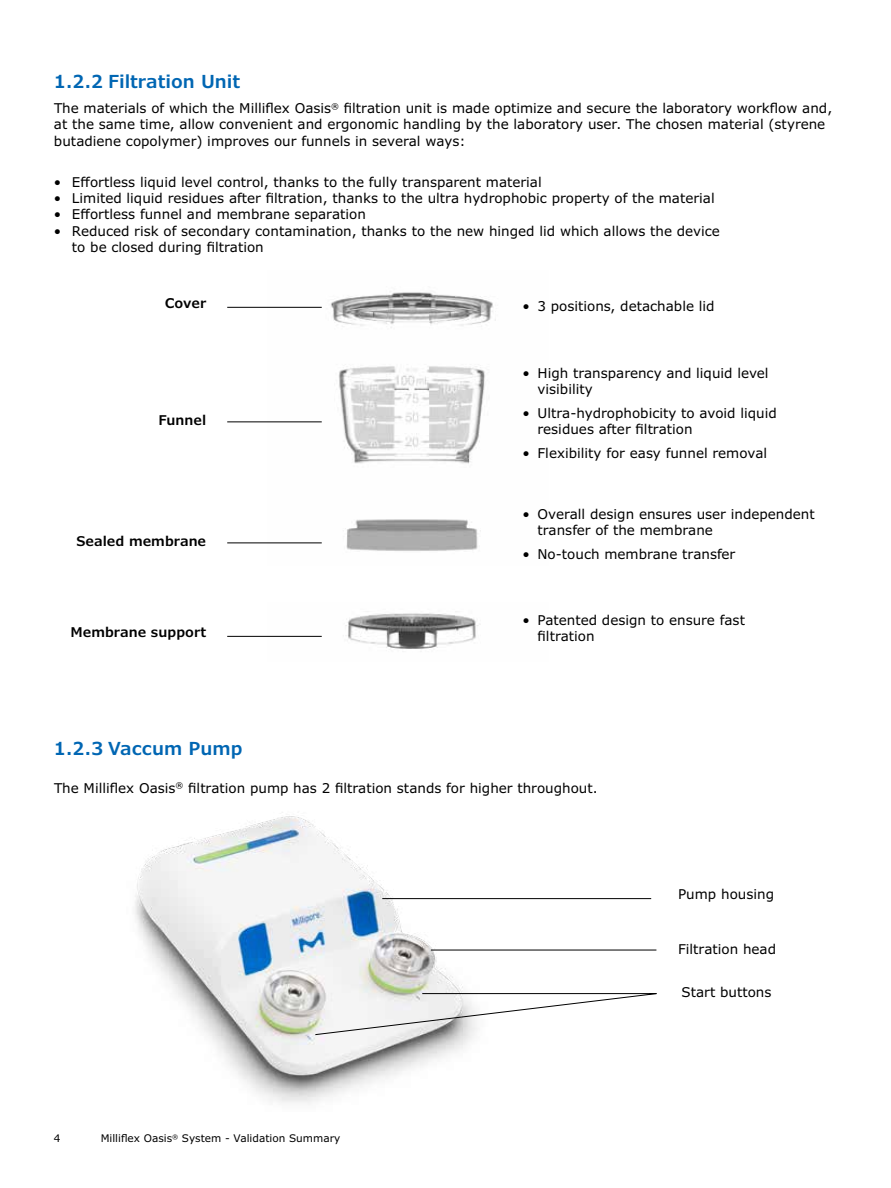
<style>
.page{position:relative;width:891px;height:1188px;background:#fff}
.page>*{position:absolute;margin:0;border:0;box-sizing:border-box;transform-origin:0 0}
.t1{font:600 18px "Verdana Pro";color:#0066b3}
.t2{font:13.5px/16.2px "Verdana Pro";color:#000}
.t3{font:600 13.5px "Verdana Pro";color:#000}
.t4{font:10.5px "Verdana Pro";color:#000}
</style>
<div class="page">
<img style="left:135px;top:812px;width:381px;height:292px">
<img style="left:267px;top:291px;width:229px;height:260px">
<hr style="left:227px;top:307px;width:95px;height:1px;background:#000">
<hr style="left:227px;top:421px;width:95px;height:1px;background:#000">
<hr style="left:227px;top:543px;width:95px;height:1px;background:#000">
<hr style="left:382px;top:898px;width:269px;height:1px;background:#000">
<hr style="left:431px;top:950px;width:225px;height:1px;background:#000">
<img style="left:267px;top:611px;width:214px;height:38px">
<hr style="left:227px;top:636px;width:95px;height:1px;background:#000">
<svg style="left:315px;top:993px;width:342px;height:42px"></svg>
<h1 class="t1" style="left:54px;top:70px;width:188px">1.2.2 Filtration Unit</h1>
<p class="t2" style="left:54px;top:100px;width:780px">The materials of which the Milliflex Oasis<sup>®</sup> filtration unit is made optimize and secure the laboratory workflow and, at the same time, allow convenient and ergonomic handling by the laboratory user. The chosen material (styrene butadiene copolymer) improves our funnels in several ways:</p>
<p class="t2" style="left:54px;top:174px;width:489px">• Effortless liquid level control, thanks to the fully transparent material</p>
<p class="t2" style="left:54px;top:190px;width:662px">• Limited liquid residues after filtration, thanks to the ultra hydrophobic property of the material</p>
<p class="t2" style="left:54px;top:207px;width:313px">• Effortless funnel and membrane separation</p>
<p class="t2" style="left:72px;top:223px;width:649px;text-indent:-18px">• Reduced risk of secondary contamination, thanks to the new hinged lid which allows the device to be closed during filtration</p>
<p class="t3" style="left:165px;top:295px;width:43px">Cover</p>
<p class="t2" style="left:523px;top:298px;width:194px">• 3 positions, detachable lid</p>
<p class="t3" style="left:159px;top:412px;width:49px">Funnel</p>
<p class="t3" style="left:76px;top:533px;width:131px">Sealed membrane</p>
<p class="t3" style="left:70px;top:624px;width:137px">Membrane support</p>
<p class="t2" style="left:538px;top:365px;width:233px;text-indent:-15px">• High transparency and liquid level visibility</p>
<p class="t2" style="left:538px;top:405px;width:241px;text-indent:-15px">• Ultra-hydrophobicity to avoid liquid residues after filtration</p>
<p class="t2" style="left:523px;top:445px;width:246px">• Flexibility for easy funnel removal</p>
<p class="t2" style="left:538px;top:506px;width:279px;text-indent:-15px">• Overall design ensures user independent transfer of the membrane</p>
<p class="t2" style="left:523px;top:546px;width:214px">• No-touch membrane transfer</p>
<p class="t2" style="left:538px;top:612px;width:209px;text-indent:-15px">• Patented design to ensure fast filtration</p>
<h1 class="t1" style="left:54px;top:737px;width:190px">1.2.3 Vaccum Pump</h1>
<p class="t2" style="left:54px;top:780px;width:545px">The Milliflex Oasis<sup>®</sup> filtration pump has 2 filtration stands for higher throughout.</p>
<p class="t4" style="left:54px;top:1131px;width:8px">4</p>
<p class="t4" style="left:101px;top:1132px;width:241px">Milliflex Oasis<sup>®</sup> System - Validation Summary</p>
<p class="t2" style="left:678px;top:886px;width:97px">Pump housing</p>
<p class="t2" style="left:678px;top:941px;width:99px">Filtration head</p>
<p class="t2" style="left:681px;top:985px;width:92px">Start buttons</p>
</div>
